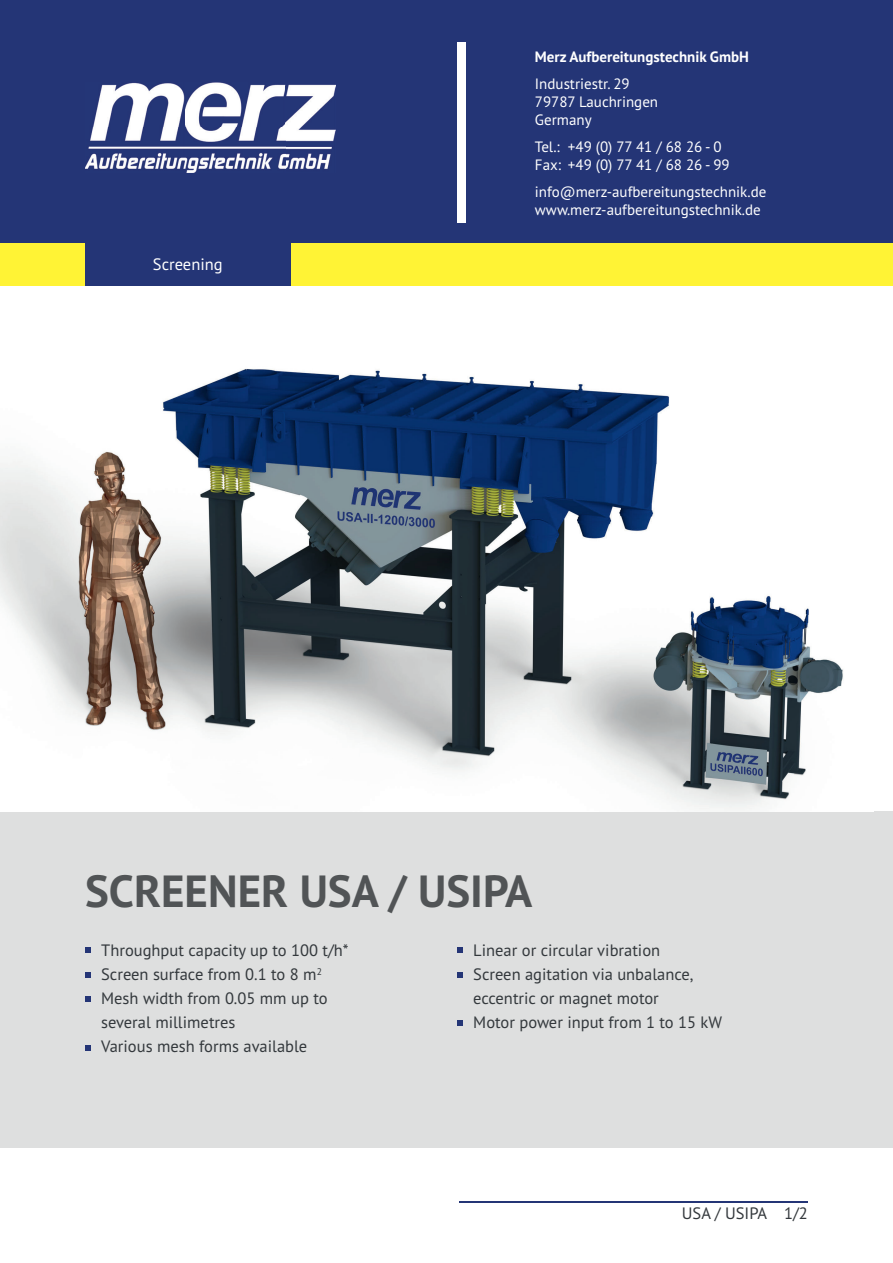
<style>
.page{position:relative;width:893px;height:1263px;background:#fff}
.page>*{position:absolute;margin:0;border:0;box-sizing:border-box;transform-origin:0 0}
.t1{font:700 45px "PT Sans Pro";color:#515456}
.t2{font:16.5px/24px "PT Sans Pro";color:#33383c}
.t3{font:16.5px "PT Sans Pro";color:#fff}
.t4{font:15px/18px "PT Sans Pro";color:#fff}
.t5{font:700 15px "PT Sans Pro";color:#fff}
</style>
<div class="page">
<div style="left:0;top:243px;width:893px;height:43px;background:#fff335"></div>
<div style="left:85px;top:243px;width:206px;height:42px;background:#243576"></div>
<div style="left:0;top:811px;width:893px;height:336px;background:#dedfdf"></div>
<div style="left:0;top:0;width:893px;height:243px;background:#243576"></div>
<img style="left:85px;top:82px;width:251px;height:91px">
<div style="left:457px;top:43px;width:9px;height:180px;background:#fff"></div>
<hr style="left:459px;top:1201px;width:349px;height:1px;background:#243576">
<img style="left:0;top:369px;width:843px;height:441px">
<svg style="left:457px;top:947px;width:6px;height:6px"></svg>
<svg style="left:85px;top:947px;width:6px;height:6px"></svg>
<svg style="left:457px;top:972px;width:6px;height:6px"></svg>
<svg style="left:85px;top:972px;width:6px;height:6px"></svg>
<svg style="left:85px;top:996px;width:6px;height:6px"></svg>
<svg style="left:85px;top:1045px;width:6px;height:5px"></svg>
<svg style="left:457px;top:1020px;width:6px;height:6px"></svg>
<p class="t3" style="left:153px;top:253px;width:71px">Screening</p>
<p class="t5" style="left:535px;top:47px;width:216px">Merz Aufbereitungstechnik GmbH</p>
<p class="t4" style="left:535px;top:74px;width:125px">Industriestr. 29<br>79787 Lauchringen<br>Germany</p>
<p class="t4" style="left:535px;top:137px;width:196px">Tel.: +49 (0) 77 41 / 68 26 - 0<br>Fax: +49 (0) 77 41 / 68 26 - 99</p>
<p class="t4" style="left:535px;top:182px;width:233px">info@merz-aufbereitungstechnik.de www.merz-aufbereitungstechnik.de</p>
<h1 class="t1" style="left:85px;top:862px;width:449px">SCREENER USA / USIPA</h1>
<p class="t2" style="left:101px;top:938px;width:249px">Throughput capacity up to 100 t/h*<br>Screen surface from 0.1 to 8 m<sup>2<br></sup>Mesh width from 0.05 mm up to several millimetres<br>Various mesh forms available</p>
<p class="t2" style="left:473px;top:938px;width:250px">Linear or circular vibration<br>Screen agitation via unbalance, eccentric or magnet motor<br>Motor power input from 1 to 15 kW</p>
<p class="t2" style="left:682px;top:1201px;width:128px">USA / USIPA 1/2</p>
</div>
